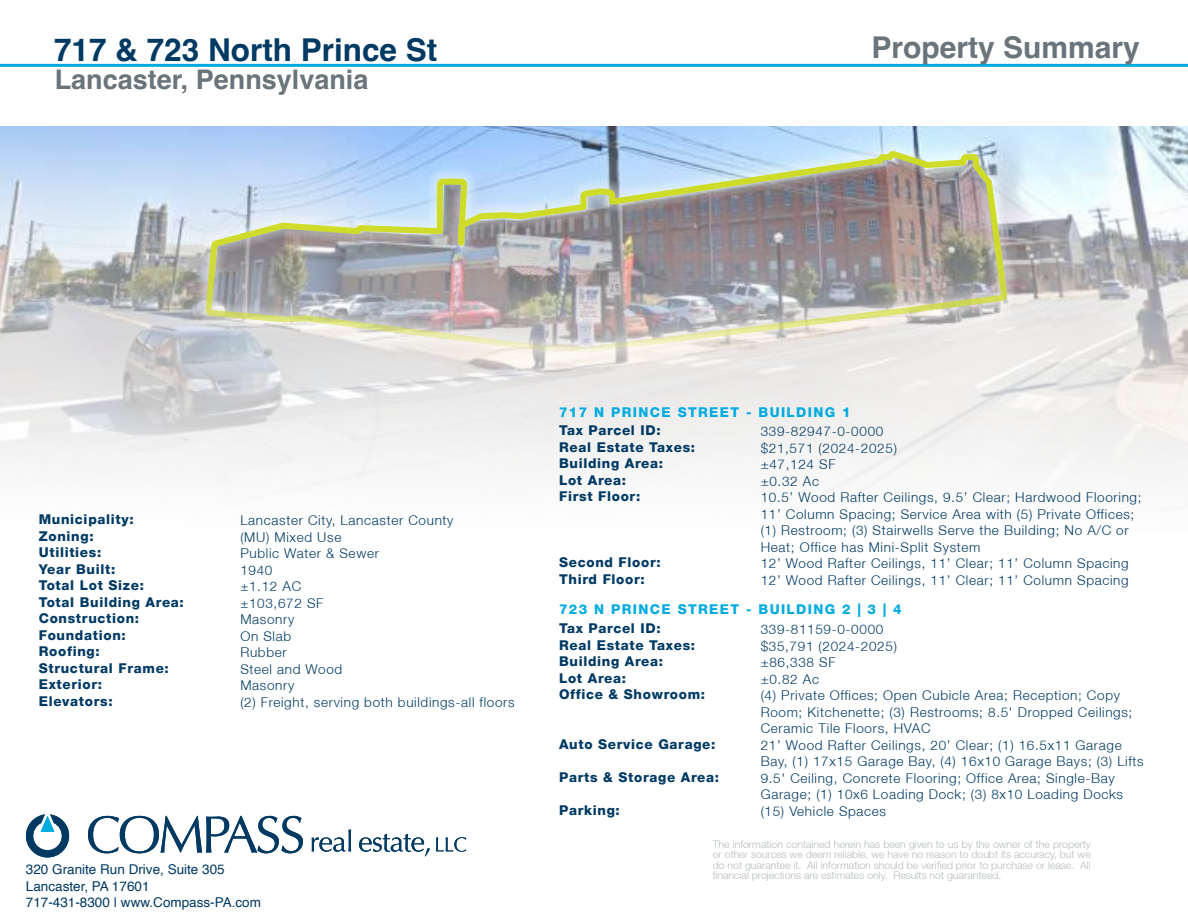
<style>
.page{position:relative;width:1188px;height:918px;background:#fff}
.page>*{position:absolute;margin:0;border:0;box-sizing:border-box;transform-origin:0 0}
.t1{font:700 31.5px "Helvetica";color:#003a63}
.t2{font:700 30px "Helvetica";color:#6a747b}
.t3{font:700 27px "Helvetica";color:#6a747b}
.t4{font:300 13.5px/16.5px "Helvetica Neue LT";letter-spacing:.05em;color:#003a63}
.t5{font:800 13.5px/16.5px "Helvetica Neue LT";letter-spacing:.05em;color:#003a63}
.t6{font:13.5px/16.5px "Helvetica";color:#003a63}
.t7{font:800 13.5px "Helvetica Neue LT";letter-spacing:.1em;color:#00abe0}
.t8{font:300 10.5px/10.5px "Helvetica Neue LT";color:#b4babd;text-align:justify}
</style>
<div class="page">
<svg style="left:26px;top:814px;width:43px;height:43px"></svg>
<svg style="left:88px;top:816px;width:215px;height:37px"></svg>
<svg style="left:312px;top:830px;width:39px;height:22px"></svg>
<svg style="left:359px;top:834px;width:71px;height:22px"></svg>
<svg style="left:436px;top:837px;width:30px;height:15px"></svg>
<hr style="left:0;top:64px;width:1188px;height:3px;background:#00abe0">
<img style="left:0;top:126px;width:1188px;height:370px">
<div style="left:195px;top:141px;width:823px;height:223px;background:#fff;opacity:.75"></div>
<img style="left:204px;top:150px;width:805px;height:205px">
<h1 class="t1" style="left:54px;top:30px;width:385px">717 &amp; 723 North Prince St</h1>
<h3 class="t3" style="left:55px;top:63px;width:315px">Lancaster, Pennsylvania</h3>
<h2 class="t2" style="left:872px;top:30px;width:270px">Property Summary</h2>
<p class="t5" style="left:39px;top:512px;width:147px">Municipality:<br>Zoning:<br>Utilities:<br>Year Built:<br>Total Lot Size:<br>Total Building Area:<br>Construction:<br>Foundation:<br>Roofing:<br>Structural Frame:<br>Exterior:<br>Elevators:</p>
<p class="t4" style="left:240px;top:513px;width:276px">Lancaster City, Lancaster County<br>(MU) Mixed Use<br>Public Water &amp; Sewer<br>1940<br>±1.12 AC<br>±103,672 SF<br>Masonry<br>On Slab<br>Rubber<br>Steel and Wood<br>Masonry<br>(2) Freight, serving both buildings-all floors</p>
<p class="t6" style="left:26px;top:862px;width:237px">320 Granite Run Drive, Suite 305<br>Lancaster, PA 17601<br>717-431-8300 | www.Compass-PA.com</p>
<p class="t7" style="left:559px;top:406px;width:293px">717 N PRINCE STREET - BUILDING 1</p>
<p class="t5" style="left:559px;top:423px;width:138px">Tax Parcel ID:<br>Real Estate Taxes:<br>Building Area:<br>Lot Area:<br>First Floor:</p>
<p class="t4" style="left:761px;top:424px;width:382px">339-82947-0-0000<br>$21,571 (2024-2025)<br>±47,124 SF<br>±0.32 Ac<br>10.5’ Wood Rafter Ceilings, 9.5’ Clear; Hardwood Flooring; 11’ Column Spacing; Service Area with (5) Private Offices; (1) Restroom; (3) Stairwells Serve the Building; No A/C or Heat; Office has Mini-Split System<br>12’ Wood Rafter Ceilings, 11’ Clear; 11’ Column Spacing 12’ Wood Rafter Ceilings, 11’ Clear; 11’ Column Spacing</p>
<p class="t4" style="left:761px;top:622px;width:385px">339-81159-0-0000<br>$35,791 (2024-2025)<br>±86,338 SF<br>±0.82 Ac<br>(4) Private Offices; Open Cubicle Area; Reception; Copy Room; Kitchenette; (3) Restrooms; 8.5' Dropped Ceilings; Ceramic Tile Floors, HVAC<br>21’ Wood Rafter Ceilings, 20’ Clear; (1) 16.5x11 Garage Bay, (1) 17x15 Garage Bay, (4) 16x10 Garage Bays; (3) Lifts 9.5' Ceiling, Concrete Flooring; Office Area; Single-Bay Garage; (1) 10x6 Loading Dock; (3) 8x10 Loading Docks (15) Vehicle Spaces</p>
<p class="t5" style="left:559px;top:555px;width:103px">Second Floor:<br>Third Floor:</p>
<p class="t5" style="left:559px;top:621px;width:148px">Tax Parcel ID:<br>Real Estate Taxes:<br>Building Area:<br>Lot Area:<br>Office &amp; Showroom:</p>
<p class="t5" style="left:559px;top:737px;width:158px">Auto Service Garage:</p>
<p class="t5" style="left:559px;top:770px;width:162px">Parts &amp; Storage Area:</p>
<p class="t5" style="left:559px;top:803px;width:62px">Parking:</p>
<p class="t7" style="left:559px;top:604px;width:344px">723 N PRINCE STREET - BUILDING 2 | 3 | 4</p>
<p class="t8" style="left:713px;top:839px;width:380px">The information contained herein has been given to us by the owner of the property or other sources we deem reliable, we have no reason to doubt its accuracy, but we do not guarantee it. All information should be verified prior to purchase or lease. All financial projections are estimates only. Results not guaranteed.</p>
</div>
